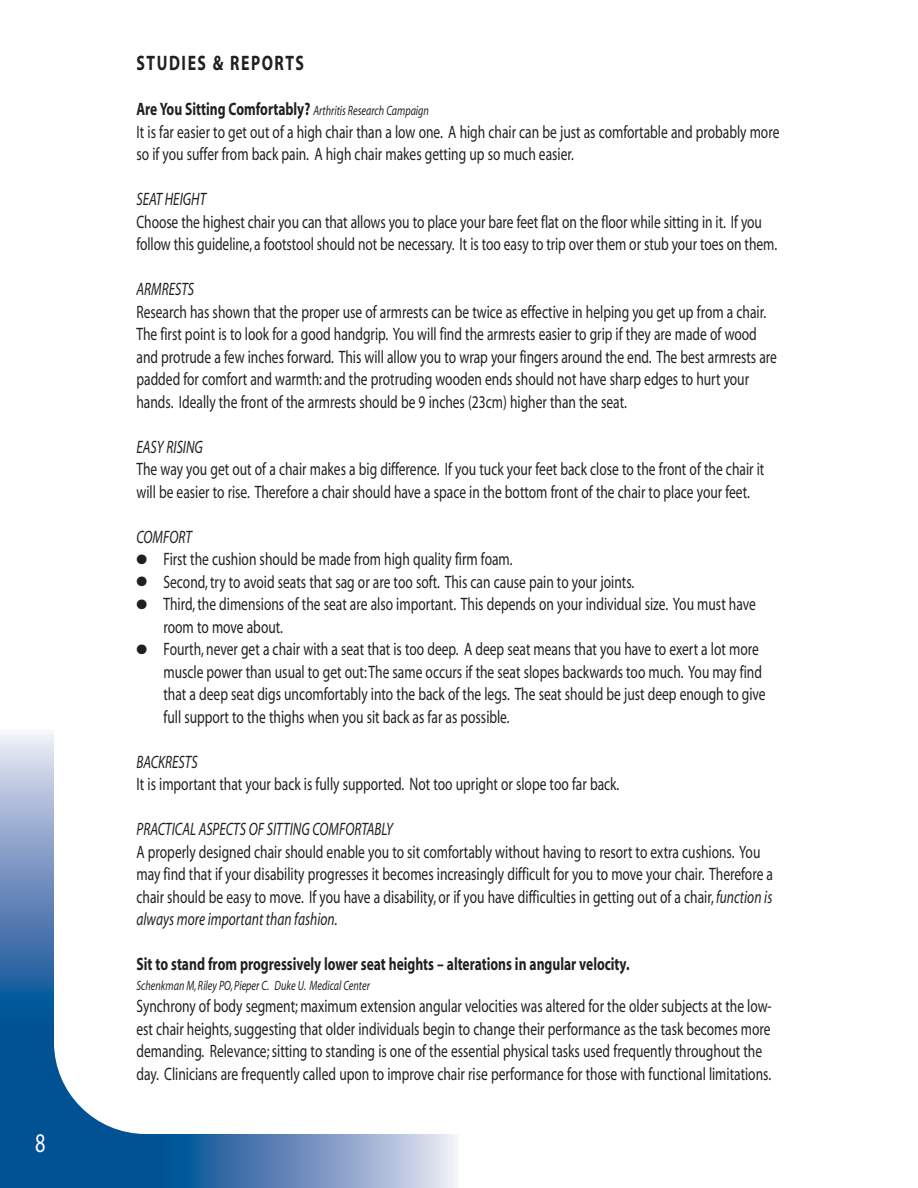
<style>
.page{position:relative;width:918px;height:1188px;background:#fff}
.page>*{position:absolute;margin:0;border:0;box-sizing:border-box;transform-origin:0 0}
.t1{font:27px "Myriad";color:#fff;scale:.75 1}
.t2{font:700 21px "Myriad";letter-spacing:.1em;color:#231f20;scale:.75 1}
.t3{font:18px/22.5px "Myriad";color:#231f20;scale:.75 1}
.t4{font:italic 18px "Myriad";color:#231f20;scale:.75 1}
.t5{font:700 18px "Myriad";color:#231f20;scale:.75 1}
.t6{font:italic 13.5px "Myriad";color:#231f20;scale:.75 1}
.s1{font-weight:700}
.s2{font-style:italic;font-size:13.5px}
.s3{font-style:italic}
</style>
<div class="page">
<svg style="left:162px;top:1134px;width:294px;height:54px;background:#7295c1"></svg>
<svg style="left:0;top:733px;width:54px;height:291px;background:#7396c1"></svg>
<div style="left:0;top:1024px;width:162px;height:164px;background:#005295"></div>
<div style="left:54px;top:54px;width:810px;height:1080px;background:#fff;border-radius:92px"></div>
<h1 class="t1" style="left:35px;top:1132px;width:15px">8</h1>
<p class="t2" style="left:136px;top:55px;width:225px">STUDIES &amp; REPORTS</p>
<p class="t3" style="left:136px;top:100px;width:859px"><span class="s1">Are You Sitting Comfortably?</span> <span class="s2">Arthritis Research Campaign<br></span>It is far easier to get out of a high chair than a low one. A high chair can be just as comfortable and probably more so if you suffer from back pain. A high chair makes getting up so much easier.</p>
<p class="t4" style="left:136px;top:193px;width:94px">SEAT HEIGHT</p>
<p class="t3" style="left:136px;top:212px;width:856px">Choose the highest chair you can that allows you to place your bare feet flat on the floor while sitting in it. If you follow this guideline, a footstool should not be necessary. It is too easy to trip over them or stub your toes on them.</p>
<p class="t4" style="left:136px;top:283px;width:79px">ARMRESTS</p>
<p class="t3" style="left:136px;top:302px;width:856px">Research has shown that the proper use of armrests can be twice as effective in helping you get up from a chair.<br>The first point is to look for a good handgrip. You will find the armrests easier to grip if they are made of wood and protrude a few inches forward. This will allow you to wrap your fingers around the end. The best armrests are padded for comfort and warmth: and the protruding wooden ends should not have sharp edges to hurt your hands. Ideally the front of the armrests should be 9 inches (23cm) higher than the seat.</p>
<p class="t4" style="left:136px;top:440px;width:90px">EASY RISING</p>
<p class="t3" style="left:136px;top:460px;width:839px">The way you get out of a chair makes a big difference. If you tuck your feet back close to the front of the chair it will be easier to rise. Therefore a chair should have a space in the bottom front of the chair to place your feet.</p>
<p class="t4" style="left:136px;top:530px;width:75px">COMFORT</p>
<p class="t3" style="left:136px;top:550px;width:503px">● First the cushion should be made from high quality firm foam.</p>
<p class="t3" style="left:136px;top:572px;width:665px">● Second, try to avoid seats that sag or are too soft. This can cause pain to your joints.</p>
<p class="t3" style="left:164px;top:595px;width:791px;text-indent:-27px">● Third, the dimensions of the seat are also important. This depends on your individual size. You must have room to move about.</p>
<p class="t3" style="left:164px;top:640px;width:804px;text-indent:-27px">● Fourth, never get a chair with a seat that is too deep. A deep seat means that you have to exert a lot more muscle power than usual to get out: The same occurs if the seat slopes backwards too much. You may find that a deep seat digs uncomfortably into the back of the legs. The seat should be just deep enough to give full support to the thighs when you sit back as far as possible.</p>
<p class="t4" style="left:136px;top:755px;width:83px">BACKRESTS</p>
<p class="t3" style="left:136px;top:775px;width:645px">It is important that your back is fully supported. Not too upright or slope too far back.</p>
<p class="t4" style="left:136px;top:823px;width:344px">PRACTICAL ASPECTS OF SITTING COMFORTABLY</p>
<p class="t3" style="left:136px;top:842px;width:850px">A properly designed chair should enable you to sit comfortably without having to resort to extra cushions. You may find that if your disability progresses it becomes increasingly difficult for you to move your chair. Therefore a chair should be easy to move. If you have a disability, or if you have difficulties in getting out of a chair, <span class="s3">function is always more important than fashion.</span></p>
<p class="t5" style="left:136px;top:958px;width:659px">Sit to stand from progressively lower seat heights – alterations in angular velocity.</p>
<p class="t6" style="left:136px;top:980px;width:313px">Schenkman M, Riley PO, Pieper C. Duke U. Medical Center</p>
<p class="t3" style="left:136px;top:997px;width:849px">Synchrony of body segment; maximum extension angular velocities was altered for the older subjects at the low&shy;est chair heights, suggesting that older individuals begin to change their performance as the task becomes more demanding. Relevance; sitting to standing is one of the essential physical tasks used frequently throughout the day. Clinicians are frequently called upon to improve chair rise performance for those with functional limitations.</p>
</div>
